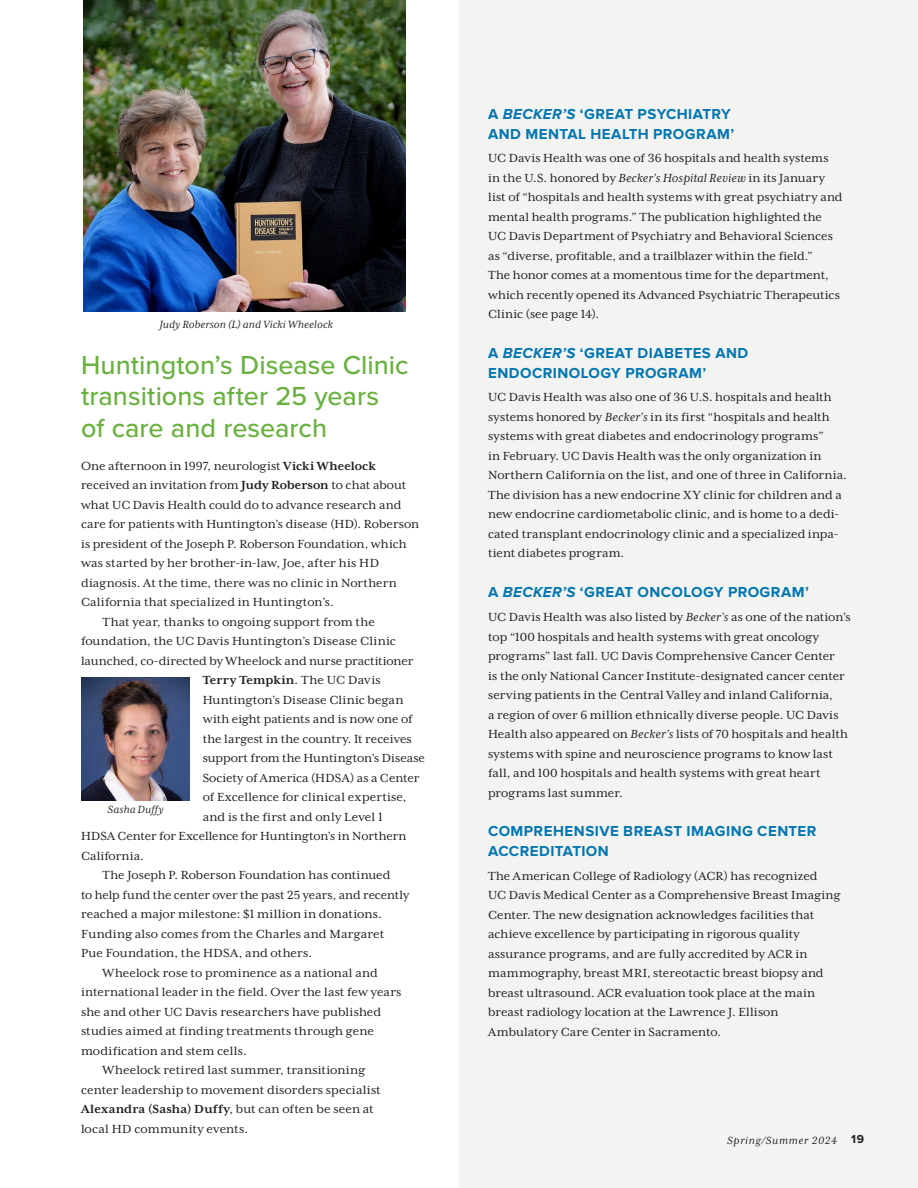
<style>
.page{position:relative;width:918px;height:1188px;background:#fff}
.page>*{position:absolute;margin:0;border:0;box-sizing:border-box;transform-origin:0 0}
.Head_16pt{font:500 27px/31.5px "Proxima Nova";color:#69b140}
.SubCAPS10{font:700 15px/19.5px "Proxima Nova";letter-spacing:.03em;color:#0276b0}
.Body_Text_9_mexl_FIRST{font:13.5px/19.5px "Mrs Eaves XL Serif OT";letter-spacing:.005em;color:#231f20}
.Body_Text_9_mexl{font:13.5px/19.5px "Mrs Eaves XL Serif OT";letter-spacing:.005em;color:#231f20}
.Body_Text_9_mexl-2{font:700 13.5px "Mrs Eaves XL Serif OT";letter-spacing:.005em;color:#231f20}
.Caption_Italic_Left{font:italic 12px "Mrs Eaves XL Serif OT";letter-spacing:.015em;color:#231f20}
.Caption_Italic_Left-2{font:italic 12px "Mrs Eaves XL Serif OT";letter-spacing:.06em;color:#231f20}
.s1{font-weight:700}
.s2{font-weight:400}
.s3{font-style:italic}
.s4{font-family:"Proxima Nova";font-weight:700;font-style:normal}
</style>
<div class="page">
<div style="left:459px;top:0;width:459px;height:1188px;background:#f3f3f2"></div>
<img style="left:83px;top:10px;width:323px;height:302px">
<img style="left:83px;top:0;width:323px;height:10px">
<img style="left:81px;top:678px;width:108px;height:123px">
<p class="Caption_Italic_Left" style="left:159px;top:317px;width:175px">Judy Roberson (L) and Vicki Wheelock</p>
<p class="Head_16pt" style="left:81px;top:350px;width:329px">Huntington’s Disease Clinic transitions after 25 years of care and research</p>
<p class="Body_Text_9_mexl_FIRST" style="left:81px;top:456px;width:340px">One afternoon in 1997, neurologist <span class="s1">Vicki Wheelock </span>received an invitation from <span class="s1">Judy Roberson</span> to chat about what UC Davis Health could do to advance research and care for patients with Huntington’s disease (HD). Roberson is president of the Joseph P. Roberson Foundation, which was started by her brother-in-law, Joe, after his HD diagnosis. At the time, there was no clinic in Northern California that specialized in Huntington’s.</p>
<p class="Body_Text_9_mexl" style="left:103px;top:612px;width:274px">That year, thanks to ongoing support from the</p>
<p class="Body_Text_9_mexl" style="left:81px;top:631px;width:317px">foundation, the UC Davis Huntington’s Disease Clinic</p>
<p class="Body_Text_9_mexl" style="left:81px;top:651px;width:334px">launched, co-directed by Wheelock and nurse practitioner</p>
<p class="Body_Text_9_mexl-2" style="left:203px;top:673px;width:180px">Terry Tempkin<span class="s2">. The UC Davis</span></p>
<p class="Body_Text_9_mexl" style="left:203px;top:690px;width:202px">Huntington’s Disease Clinic began</p>
<p class="Body_Text_9_mexl" style="left:203px;top:709px;width:212px">with eight patients and is now one of</p>
<p class="Body_Text_9_mexl" style="left:203px;top:729px;width:211px">the largest in the country. It receives</p>
<p class="Body_Text_9_mexl" style="left:203px;top:748px;width:224px">support from the Huntington’s Disease</p>
<p class="Body_Text_9_mexl" style="left:203px;top:768px;width:218px">Society of America (HDSA) as a Center</p>
<p class="Body_Text_9_mexl" style="left:203px;top:787px;width:205px">of Excellence for clinical expertise,</p>
<p class="Body_Text_9_mexl" style="left:203px;top:807px;width:182px">and is the first and only Level 1</p>
<p class="Body_Text_9_mexl" style="left:81px;top:826px;width:327px">HDSA Center for Excellence for Huntington’s in Northern</p>
<p class="Body_Text_9_mexl" style="left:81px;top:846px;width:64px">California.</p>
<p class="Body_Text_9_mexl" style="left:81px;top:865px;width:330px;text-indent:22px">The Joseph P. Roberson Foundation has continued<br>to help fund the center over the past 25 years, and recently reached a major milestone: $1 million in donations.<br>Funding also comes from the Charles and Margaret Pue Foundation, the HDSA, and others.</p>
<p class="Body_Text_9_mexl" style="left:81px;top:963px;width:322px;text-indent:22px">Wheelock rose to prominence as a national and international leader in the field. Over the last few years she and other UC Davis researchers have published studies aimed at finding treatments through gene modification and stem cells.</p>
<p class="Body_Text_9_mexl" style="left:81px;top:1060px;width:301px;text-indent:22px">Wheelock retired last summer, transitioning center leadership to movement disorders specialist <span class="s1">Alexandra (Sasha) Duffy</span>, but can often be seen at local HD community events.</p>
<p class="Caption_Italic_Left" style="left:108px;top:803px;width:58px">Sasha Duffy</p>
<p class="SubCAPS10" style="left:488px;top:105px;width:248px">A <span class="s3">BECKER’S</span> ‘GREAT PSYCHIATRY<br>AND MENTAL HEALTH PROGRAM’</p>
<p class="Body_Text_9_mexl_FIRST" style="left:488px;top:149px;width:356px">UC Davis Health was one of 36 hospitals and health systems in the U.S. honored by <span class="s3">Becker’s Hospital Review</span> in its January list of “hospitals and health systems with great psychiatry and mental health programs.” The publication highlighted the UC Davis Department of Psychiatry and Behavioral Sciences as “diverse, profitable, and a trailblazer within the field.”<br>The honor comes at a momentous time for the department, which recently opened its Advanced Psychiatric Therapeutics Clinic (see page 14).</p>
<p class="SubCAPS10" style="left:488px;top:344px;width:262px">A <span class="s3">BECKER’S</span> ‘GREAT DIABETES AND<br>ENDOCRINOLOGY PROGRAM’</p>
<p class="Body_Text_9_mexl_FIRST" style="left:488px;top:388px;width:360px">UC Davis Health was also one of 36 U.S. hospitals and health systems honored by <span class="s3">Becker’s</span> in its first “hospitals and health systems with great diabetes and endocrinology programs”<br>in February. UC Davis Health was the only organization in Northern California on the list, and one of three in California.<br>The division has a new endocrine XY clinic for children and a new endocrine cardiometabolic clinic, and is home to a dedi&shy;cated transplant endocrinology clinic and a specialized inpa&shy;tient diabetes program.</p>
<p class="SubCAPS10" style="left:488px;top:583px;width:322px">A <span class="s3">BECKER’S</span> ‘GREAT ONCOLOGY PROGRAM’</p>
<p class="Body_Text_9_mexl_FIRST" style="left:488px;top:607px;width:364px">UC Davis Health was also listed by <span class="s3">Becker’s</span> as one of the nation’s top “100 hospitals and health systems with great oncology programs” last fall. UC Davis Comprehensive Cancer Center<br>is the only National Cancer Institute-designated cancer center serving patients in the Central Valley and inland California,<br>a region of over 6 million ethnically diverse people. UC Davis Health also appeared on <span class="s3">Becker’s</span> lists of 70 hospitals and health systems with spine and neuroscience programs to know last fall, and 100 hospitals and health systems with great heart programs last summer.</p>
<p class="SubCAPS10" style="left:488px;top:822px;width:330px">COMPREHENSIVE BREAST IMAGING CENTER<br>ACCREDITATION</p>
<p class="Body_Text_9_mexl_FIRST" style="left:488px;top:866px;width:354px">The American College of Radiology (ACR) has recognized<br>UC Davis Medical Center as a Comprehensive Breast Imaging Center. The new designation acknowledges facilities that achieve excellence by participating in rigorous quality assurance programs, and are fully accredited by ACR in mammography, breast MRI, stereotactic breast biopsy and breast ultrasound. ACR evaluation took place at the main breast radiology location at the Lawrence J. Ellison Ambulatory Care Center in Sacramento.</p>
<p class="Caption_Italic_Left-2" style="left:727px;top:1134px;width:139px">Spring/Summer 2024 <span class="s4">19</span></p>
</div>
